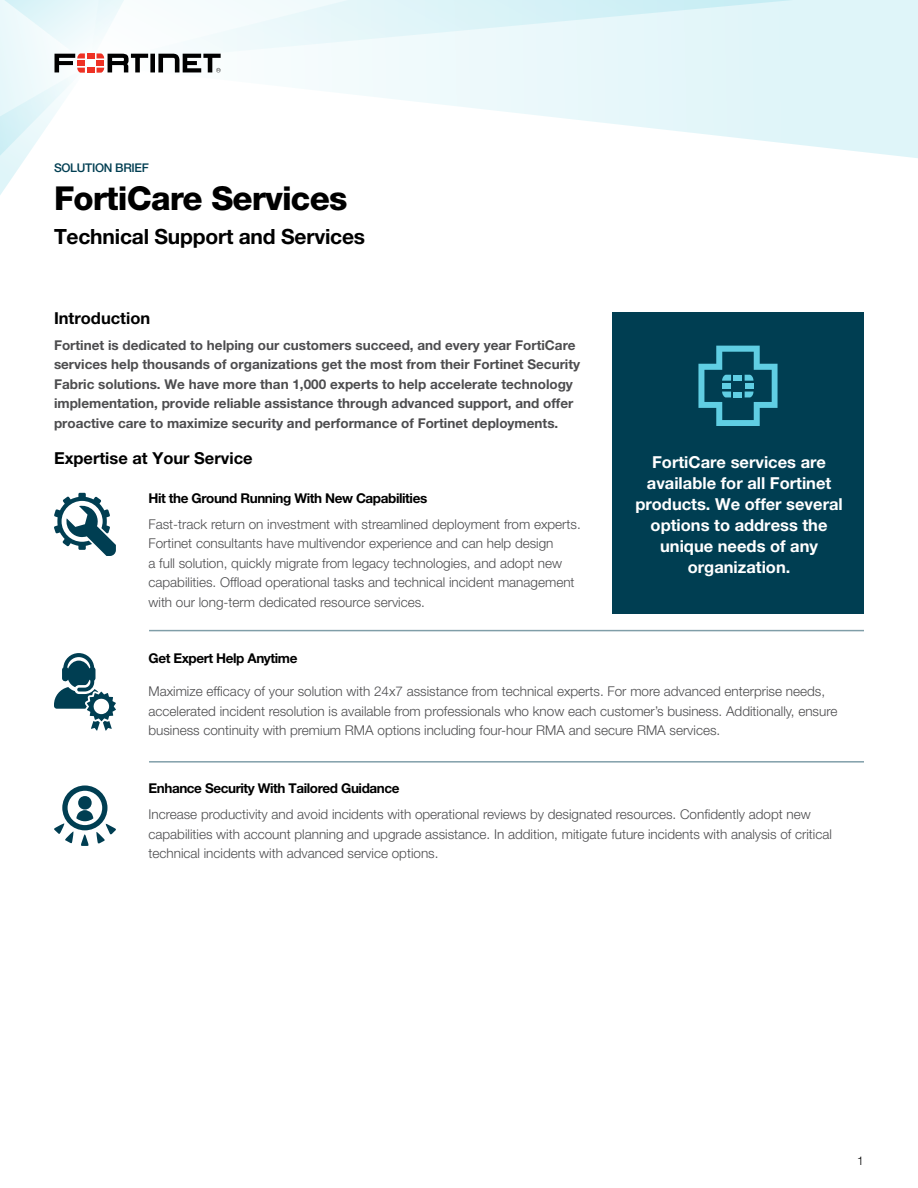
<style>
.page{position:relative;width:918px;height:1188px;background:#fff}
.page>*{position:absolute;margin:0;border:0;box-sizing:border-box;transform-origin:0 0}
.t1{font:800 33px "Helvetica Neue LT Pro";letter-spacing:-.025em;color:#000}
.t2{font:700 21px "Helvetica Neue LT Pro";letter-spacing:-.01em;color:#000}
.t3{font:700 16.5px/21px "Helvetica Neue LT Pro";color:#fff;text-align:center}
.t4{font:700 16.5px "Helvetica Neue LT Pro";color:#000}
.t5{font:300 13.5px/19.5px "Helvetica Neue LT Pro";color:#4d4d4f}
.t6{font:700 13.5px/19.5px "Helvetica Neue LT Pro";color:#4d4d4f}
.t7{font:700 13.5px "Helvetica Neue LT Pro";letter-spacing:-.03em;color:#000}
.t8{font:500 12px "Helvetica Neue LT Pro";letter-spacing:-.025em;color:#003e52}
.t9{font:300 12px "Helvetica Neue LT Pro";color:#000}
</style>
<div class="page">
<svg style="left:318px;top:65px;width:600px;height:93px"></svg>
<svg style="left:221px;top:0;width:697px;height:65px"></svg>
<svg style="left:0;top:0;width:221px;height:195px"></svg>
<div style="left:612px;top:313px;width:252px;height:301px;background:#003e52"></div>
<svg style="left:698px;top:346px;width:80px;height:80px"></svg>
<hr style="left:149px;top:630px;width:715px;height:1px;background:#003e52">
<hr style="left:149px;top:761px;width:715px;height:2px;background:#003e52">
<svg style="left:54px;top:493px;width:62px;height:63px"></svg>
<svg style="left:54px;top:653px;width:62px;height:78px"></svg>
<svg style="left:54px;top:785px;width:62px;height:61px"></svg>
<p class="t8" style="left:54px;top:161px;width:97px">SOLUTION BRIEF</p>
<h1 class="t1" style="left:54px;top:179px;width:295px">FortiCare Services</h1>
<h2 class="t2" style="left:54px;top:223px;width:313px">Technical Support and Services</h2>
<p class="t4" style="left:54px;top:307px;width:98px">Introduction</p>
<p class="t6" style="left:54px;top:335px;width:528px">Fortinet is dedicated to helping our customers succeed, and every year FortiCare services help thousands of organizations get the most from their Fortinet Security Fabric solutions. We have more than 1,000 experts to help accelerate technology implementation, provide reliable assistance through advanced support, and offer proactive care to maximize security and performance of Fortinet deployments.</p>
<p class="t4" style="left:54px;top:448px;width:200px">Expertise at Your Service</p>
<p class="t7" style="left:148px;top:490px;width:280px">Hit the Ground Running With New Capabilities</p>
<p class="t5" style="left:148px;top:514px;width:434px">Fast-track return on investment with streamlined deployment from experts.<br>Fortinet consultants have multivendor experience and can help design<br>a full solution, quickly migrate from legacy technologies, and adopt new capabilities. Offload operational tasks and technical incident management with our long-term dedicated resource services.</p>
<p class="t3" style="left:635px;top:452px;width:209px">FortiCare services are available for all Fortinet products. We offer several options to address the unique needs of any organization.</p>
<p class="t7" style="left:148px;top:650px;width:151px">Get Expert Help Anytime</p>
<p class="t5" style="left:148px;top:681px;width:690px">Maximize efficacy of your solution with 24x7 assistance from technical experts. For more advanced enterprise needs, accelerated incident resolution is available from professionals who know each customer’s business. Additionally, ensure business continuity with premium RMA options including four-hour RMA and secure RMA services.</p>
<p class="t7" style="left:148px;top:780px;width:253px">Enhance Security With Tailored Guidance</p>
<p class="t5" style="left:148px;top:804px;width:685px">Increase productivity and avoid incidents with operational reviews by designated resources. Confidently adopt new capabilities with account planning and upgrade assistance. In addition, mitigate future incidents with analysis of critical technical incidents with advanced service options.</p>
<p class="t9" style="left:857px;top:1154px;width:8px">1</p>
</div>
